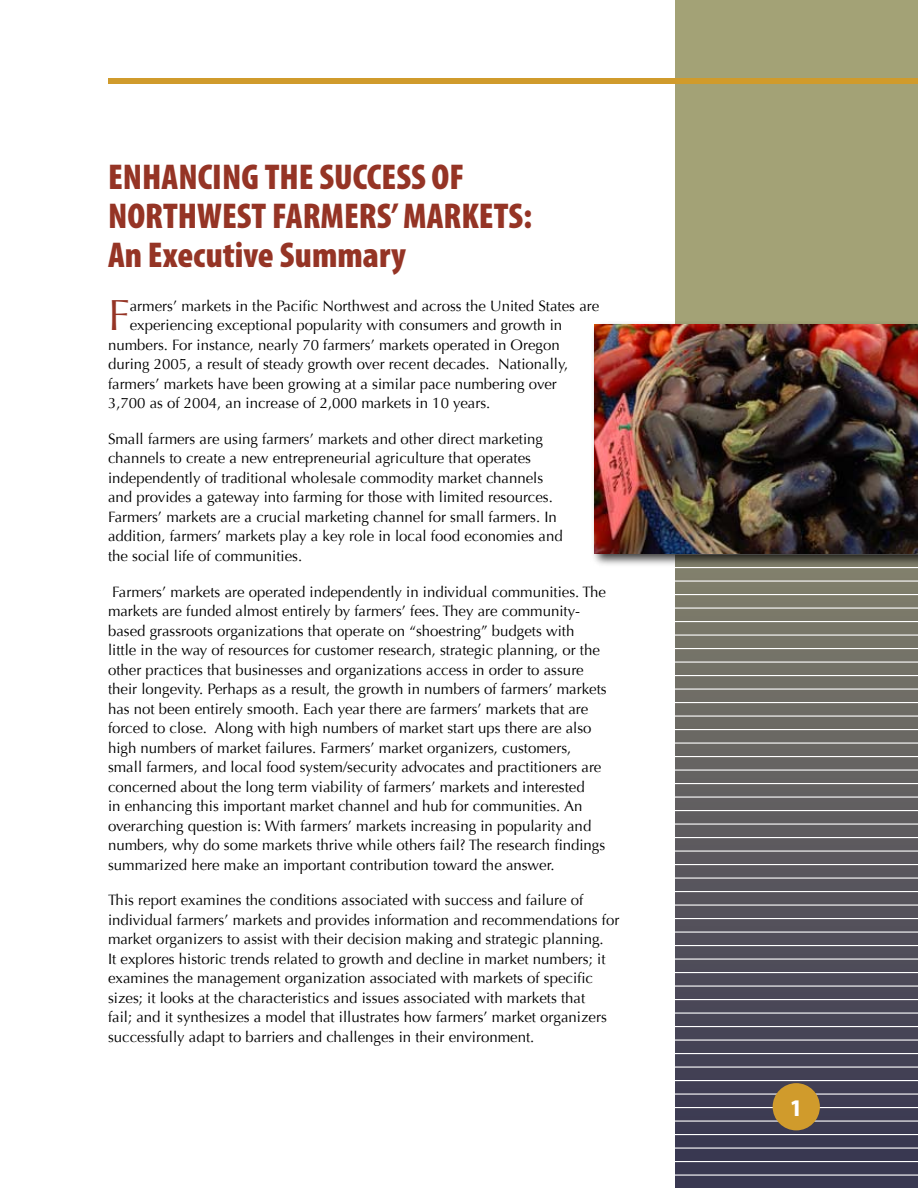
<style>
.page{position:relative;width:918px;height:1188px;background:#fff}
.page>*{position:absolute;margin:0;border:0;box-sizing:border-box;transform-origin:0 0}
.t1{font:43.5px "Optima";color:#953425}
.t2{font:900 condensed 36px/39px "Myriad Pro";color:#953425}
.t3{font:15px/19.5px "Optima";color:#000}
</style>
<div class="page">
<svg style="left:675px;top:0;width:243px;height:1188px;background:#757467"></svg>
<hr style="left:675px;top:1174px;width:243px;height:2px;background:#fff">
<hr style="left:675px;top:1161px;width:243px;height:1px;background:#fff">
<hr style="left:675px;top:1148px;width:243px;height:1px;background:#fff">
<hr style="left:675px;top:1134px;width:243px;height:1px;background:#fff">
<hr style="left:675px;top:1120px;width:243px;height:2px;background:#fff">
<hr style="left:675px;top:1107px;width:243px;height:1px;background:#fff">
<hr style="left:675px;top:1094px;width:243px;height:1px;background:#fff">
<hr style="left:675px;top:1080px;width:243px;height:1px;background:#fff">
<hr style="left:675px;top:1066px;width:243px;height:2px;background:#fff">
<hr style="left:675px;top:1053px;width:243px;height:1px;background:#fff">
<hr style="left:675px;top:1040px;width:243px;height:1px;background:#fff">
<hr style="left:675px;top:1026px;width:243px;height:1px;background:#fff">
<hr style="left:675px;top:1012px;width:243px;height:2px;background:#fff">
<hr style="left:675px;top:999px;width:243px;height:1px;background:#fff">
<hr style="left:675px;top:986px;width:243px;height:1px;background:#fff">
<hr style="left:675px;top:972px;width:243px;height:1px;background:#fff">
<hr style="left:675px;top:958px;width:243px;height:2px;background:#fff">
<hr style="left:675px;top:945px;width:243px;height:1px;background:#fff">
<hr style="left:675px;top:932px;width:243px;height:1px;background:#fff">
<hr style="left:675px;top:918px;width:243px;height:1px;background:#fff">
<hr style="left:675px;top:904px;width:243px;height:2px;background:#fff">
<hr style="left:675px;top:891px;width:243px;height:1px;background:#fff">
<hr style="left:675px;top:878px;width:243px;height:1px;background:#fff">
<hr style="left:675px;top:864px;width:243px;height:1px;background:#fff">
<hr style="left:675px;top:850px;width:243px;height:2px;background:#fff">
<hr style="left:675px;top:837px;width:243px;height:1px;background:#fff">
<hr style="left:675px;top:824px;width:243px;height:1px;background:#fff">
<hr style="left:675px;top:810px;width:243px;height:1px;background:#fff">
<hr style="left:675px;top:796px;width:243px;height:2px;background:#fff">
<hr style="left:675px;top:783px;width:243px;height:1px;background:#fff">
<hr style="left:675px;top:770px;width:243px;height:1px;background:#fff">
<hr style="left:675px;top:756px;width:243px;height:1px;background:#fff">
<hr style="left:675px;top:742px;width:243px;height:2px;background:#fff">
<hr style="left:675px;top:729px;width:243px;height:1px;background:#fff">
<hr style="left:675px;top:716px;width:243px;height:1px;background:#fff">
<hr style="left:675px;top:702px;width:243px;height:1px;background:#fff">
<hr style="left:675px;top:688px;width:243px;height:2px;background:#fff">
<hr style="left:675px;top:675px;width:243px;height:1px;background:#fff">
<hr style="left:675px;top:662px;width:243px;height:1px;background:#fff">
<hr style="left:675px;top:648px;width:243px;height:1px;background:#fff">
<hr style="left:675px;top:634px;width:243px;height:2px;background:#fff">
<hr style="left:675px;top:621px;width:243px;height:1px;background:#fff">
<hr style="left:675px;top:608px;width:243px;height:1px;background:#fff">
<hr style="left:675px;top:594px;width:243px;height:1px;background:#fff">
<hr style="left:675px;top:580px;width:243px;height:2px;background:#fff">
<div style="left:773px;top:1083px;width:47px;height:47px;background:#d09b2c;border-radius:50%"></div>
<div style="left:590px;top:320px;width:328px;height:249px;background:#000;opacity:.75"></div>
<img style="left:594px;top:324px;width:324px;height:230px">
<div style="left:0;top:78px;width:918px;height:6px;background:#d09b2c"></div>
<div style="left:0;top:54px;width:108px;height:130px;background:#fff"></div>
<h2 class="t2" style="left:108px;top:156px;width:426px">ENHANCING THE SUCCESS OF<br>NORTHWEST FARMERS’ MARKETS:<br>An Executive Summary</h2>
<h1 class="t1" style="left:108px;top:290px;width:23px">F</h1>
<p class="t3" style="left:130px;top:296px;width:471px">armers’ markets in the Pacific Northwest and across the United States are</p>
<p class="t3" style="left:130px;top:316px;width:434px">experiencing exceptional popularity with consumers and growth in</p>
<p class="t3" style="left:108px;top:335px;width:453px">numbers. For instance, nearly 70 farmers’ markets operated in Oregon</p>
<p class="t3" style="left:108px;top:355px;width:462px">during 2005, a result of steady growth over recent decades. Nationally,</p>
<p class="t3" style="left:108px;top:374px;width:450px">farmers’ markets have been growing at a similar pace numbering over</p>
<p class="t3" style="left:108px;top:394px;width:384px">3,700 as of 2004, an increase of 2,000 markets in 10 years.</p>
<p class="t3" style="left:108px;top:429px;width:456px">Small farmers are using farmers’ markets and other direct marketing channels to create a new entrepreneurial agriculture that operates independently of traditional wholesale commodity market channels and provides a gateway into farming for those with limited resources.<br>Farmers’ markets are a crucial marketing channel for small farmers. In addition, farmers’ markets play a key role in local food economies and the social life of communities.</p>
<p class="t3" style="left:108px;top:582px;width:500px">Farmers’ markets are operated independently in individual communities. The markets are funded almost entirely by farmers’ fees. They are community&shy;based grassroots organizations that operate on “shoestring” budgets with<br>little in the way of resources for customer research, strategic planning, or the other practices that businesses and organizations access in order to assure their longevity. Perhaps as a result, the growth in numbers of farmers’ markets has not been entirely smooth. Each year there are farmers’ markets that are forced to close. Along with high numbers of market start ups there are also high numbers of market failures. Farmers’ market organizers, customers, small farmers, and local food system/security advocates and practitioners are concerned about the long term viability of farmers’ markets and interested<br>in enhancing this important market channel and hub for communities. An overarching question is: With farmers’ markets increasing in popularity and numbers, why do some markets thrive while others fail? The research findings summarized here make an important contribution toward the answer.</p>
<p class="t3" style="left:108px;top:891px;width:513px">This report examines the conditions associated with success and failure of individual farmers’ markets and provides information and recommendations for market organizers to assist with their decision making and strategic planning.<br>It explores historic trends related to growth and decline in market numbers; it examines the management organization associated with markets of specific sizes; it looks at the characteristics and issues associated with markets that<br>fail; and it synthesizes a model that illustrates how farmers’ market organizers successfully adapt to barriers and challenges in their environment.</p>
</div>
